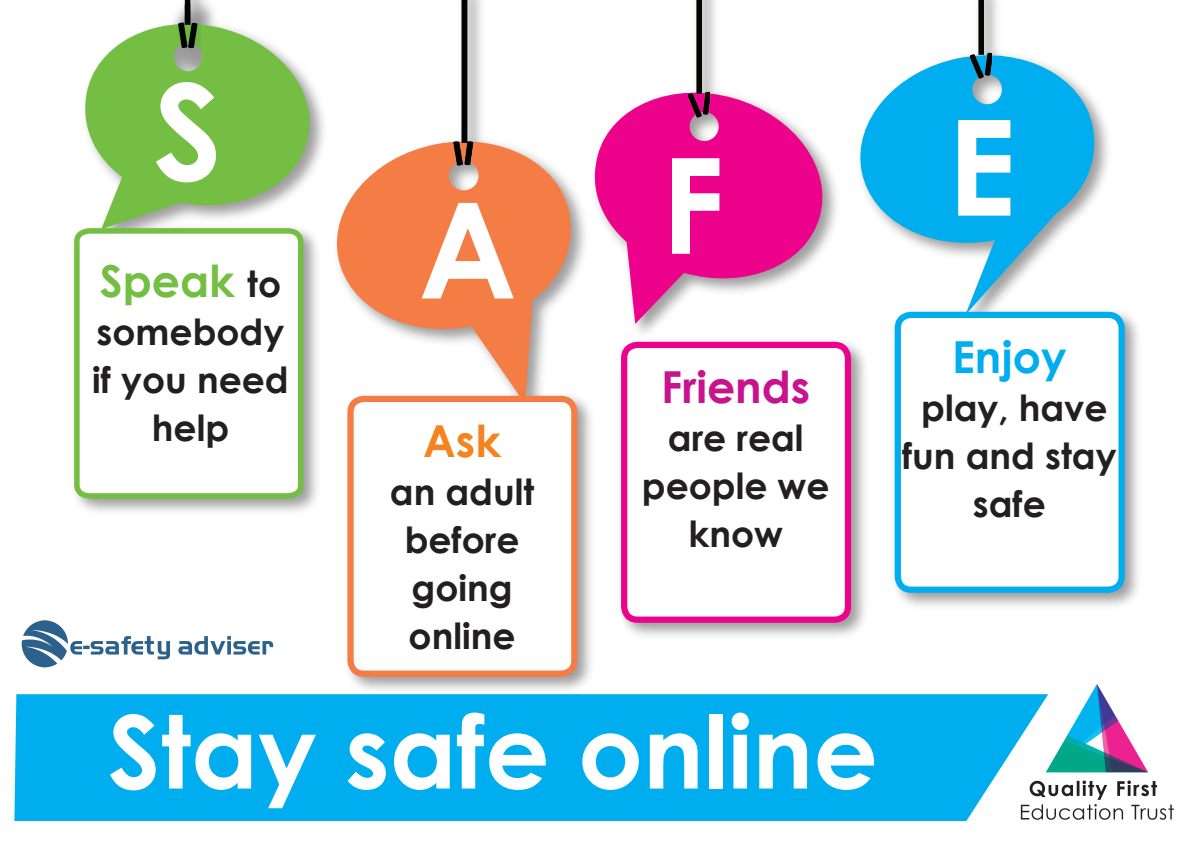
<style>
.page{position:relative;width:1191px;height:842px;background:#fff}
.page>*{position:absolute;margin:0;border:0;box-sizing:border-box;transform-origin:0 0}
.t1{font:700 133px "Century Gothic";color:#fff}
.t2{font:700 101.3px "Century Gothic";color:#fff}
.t3{font:700 44.1px "Century Gothic";color:#74bf43}
.t4{font:700 44.1px "Century Gothic";color:#c8148c}
.t5{font:700 44.1px "Century Gothic";color:#00aeef}
.t6{font:700 44.1px "Century Gothic";color:#f58420}
.t7{font:700 36.1px/48px "Century Gothic";color:#231f20;text-align:center}
.s1{font-size:36.1px;color:#231f20}
</style>
<div class="page">
<img style="left:1048px;top:684px;width:126px;height:136px">
<svg style="left:83px;top:15px;width:234px;height:205px;fill:#74bf43"></svg>
<img style="left:172px;top:0;width:29px;height:65px">
<svg style="left:335px;top:132px;width:241px;height:255px;fill:#f47d46"></svg>
<img style="left:454px;top:0;width:19px;height:165px">
<div style="left:14px;top:694px;width:1034px;height:127px;background:#00aeef"></div>
<svg style="left:592px;top:81px;width:241px;height:243px;fill:#ed028c"></svg>
<img style="left:688px;top:0;width:22px;height:117px">
<svg style="left:858px;top:46px;width:241px;height:257px;fill:#00aeef"></svg>
<img style="left:970px;top:0;width:22px;height:79px">
<img style="left:79px;top:220px;width:241px;height:292px">
<svg style="left:74px;top:225px;width:232px;height:276px"></svg>
<img style="left:339px;top:387px;width:261px;height:312px">
<div style="left:350px;top:399px;width:224px;height:275px;background:#fff;border-radius:13px"></div>
<div style="left:347px;top:396px;width:230px;height:281px;border:6px solid #f47d46;border-radius:13px"></div>
<img style="left:623px;top:333px;width:242px;height:303px">
<div style="left:624px;top:345px;width:224px;height:275px;background:#fff;border-radius:13px"></div>
<div style="left:621px;top:342px;width:230px;height:281px;border:6px solid #ed028c;border-radius:13px"></div>
<img style="left:893px;top:303px;width:245px;height:303px">
<div style="left:897px;top:315px;width:224px;height:275px;background:#fff;border-radius:13px"></div>
<div style="left:894px;top:312px;width:230px;height:281px;border:6px solid #00aeef;border-radius:13px"></div>
<img style="left:21px;top:620px;width:253px;height:48px">
<h1 class="t1" style="left:153px;top:31px;width:71px">S</h1>
<p class="t3" style="left:100px;top:248px;width:183px">Speak <span class="s1">to</span></p>
<p class="t7" style="left:92px;top:307px;width:198px">somebody if you need help</p>
<h1 class="t1" style="left:418px;top:127px;width:308px">A F</h1>
<p class="t6" style="left:423px;top:408px;width:79px">Ask</p>
<p class="t7" style="left:390px;top:467px;width:146px">an adult before going online</p>
<p class="t4" style="left:661px;top:354px;width:151px">Friends</p>
<p class="t7" style="left:642px;top:413px;width:189px">are real people we know</p>
<h2 class="t2" style="left:108px;top:675px;width:771px">Stay safe online</h2>
<h1 class="t1" style="left:947px;top:66px;width:71px">E</h1>
<p class="t5" style="left:952px;top:324px;width:116px">Enjoy</p>
<p class="t7" style="left:902px;top:383px;width:216px">play, have fun and stay safe</p>
</div>
